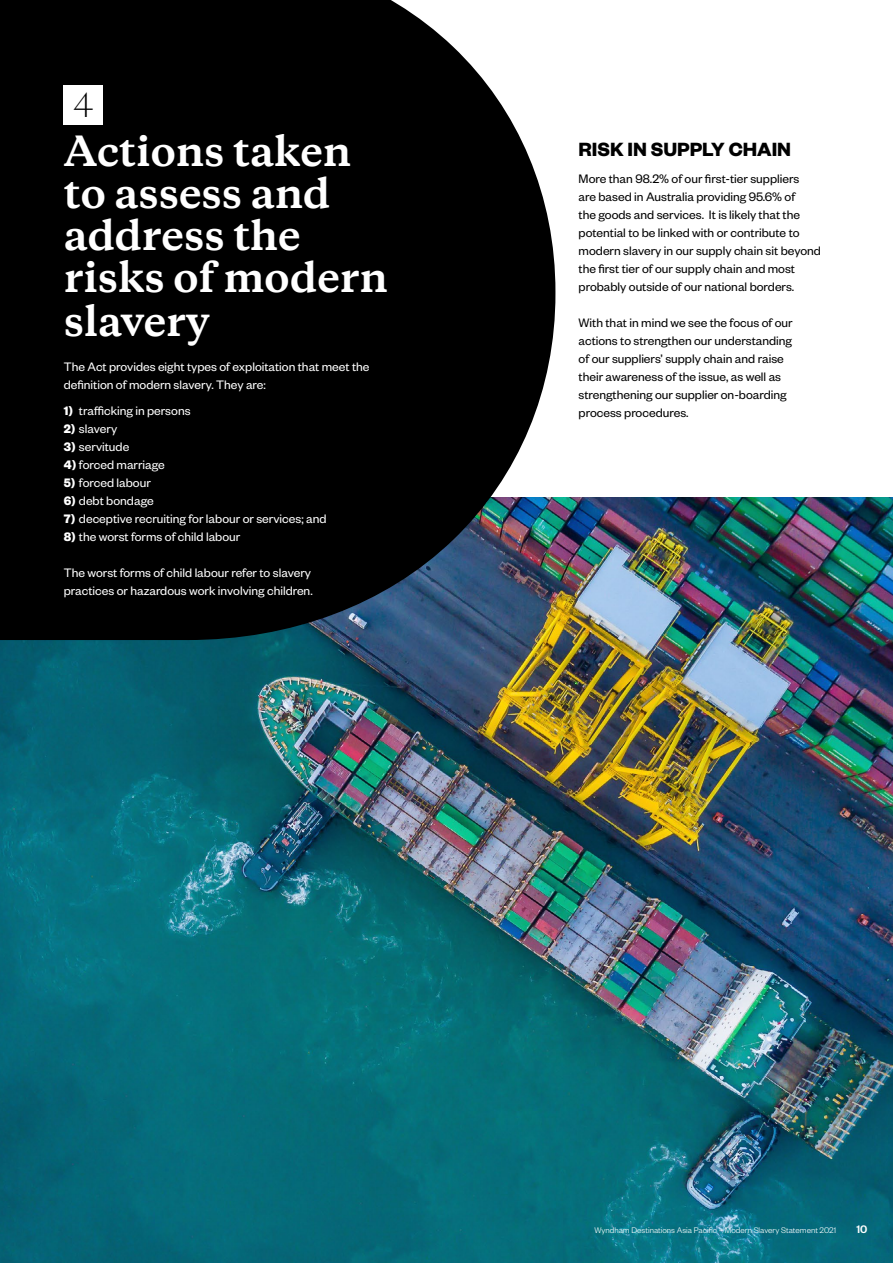
<style>
.page{position:relative;width:893px;height:1263px;background:#fff}
.page>*{position:absolute;margin:0;border:0;box-sizing:border-box;transform-origin:0 0}
.t1{font:700 39px/42.3px "Copernicus";color:#fff}
.t2{font:300 32.4px "Sang Bleu Sans";color:#000}
.t3{font:700 21px "Founders Grotesk";color:#000}
.t4{font:13.5px/18px "Founders Grotesk";color:#000}
.t5{font:13.5px/18px "Founders Grotesk";color:#fff}
.t6{font:500 12px "Founders Grotesk";color:#fff}
.t7{font:300 9px "Founders Grotesk";color:#fff}
.s1{font-weight:700}
</style>
<div class="page">
<img style="left:0;top:497px;width:893px;height:766px">
<svg style="left:0;top:0;width:555px;height:640px;background:#101214"></svg>
<div style="left:64px;top:85px;width:39px;height:39px;background:#fff"></div>
<h2 class="t2" style="left:73px;top:84px;width:22px">4</h2>
<h1 class="t1" style="left:64px;top:131px;width:326px">Actions taken to assess and address the risks of modern slavery</h1>
<p class="t5" style="left:64px;top:357px;width:307px">The Act provides eight types of exploitation that meet the definition of modern slavery. They are:</p>
<p class="t5" style="left:64px;top:401px;width:128px"><span class="s1">1)</span> trafficking in persons</p>
<p class="t5" style="left:64px;top:419px;width:55px"><span class="s1">2)</span> slavery</p>
<p class="t5" style="left:64px;top:437px;width:67px"><span class="s1">3)</span> servitude</p>
<p class="t5" style="left:64px;top:455px;width:103px"><span class="s1">4)</span> forced marriage</p>
<p class="t5" style="left:64px;top:473px;width:89px"><span class="s1">5)</span> forced labour</p>
<p class="t5" style="left:64px;top:491px;width:91px"><span class="s1">6)</span> debt bondage</p>
<p class="t5" style="left:64px;top:509px;width:264px"><span class="s1">7)</span> deceptive recruiting for labour or services; and</p>
<p class="t5" style="left:64px;top:527px;width:178px"><span class="s1">8)</span> the worst forms of child labour</p>
<p class="t5" style="left:64px;top:563px;width:250px">The worst forms of child labour refer to slavery practices or hazardous work involving children.</p>
<h3 class="t3" style="left:579px;top:136px;width:214px">RISK IN SUPPLY CHAIN</h3>
<p class="t4" style="left:579px;top:169px;width:244px">More than 98.2% of our first-tier suppliers<br>are based in Australia providing 95.6% of<br>the goods and services. It is likely that the potential to be linked with or contribute to modern slavery in our supply chain sit beyond the first tier of our supply chain and most probably outside of our national borders.</p>
<p class="t4" style="left:579px;top:313px;width:216px">With that in mind we see the focus of our actions to strengthen our understanding of our suppliers’ supply chain and raise their awareness of the issue, as well as strengthening our supplier on-boarding process procedures.</p>
<p class="t7" style="left:594px;top:1224px;width:243px">Wyndham Destinations Asia Pacific – Modern Slavery Statement 2021</p>
<p class="t6" style="left:856px;top:1222px;width:13px">10</p>
</div>
